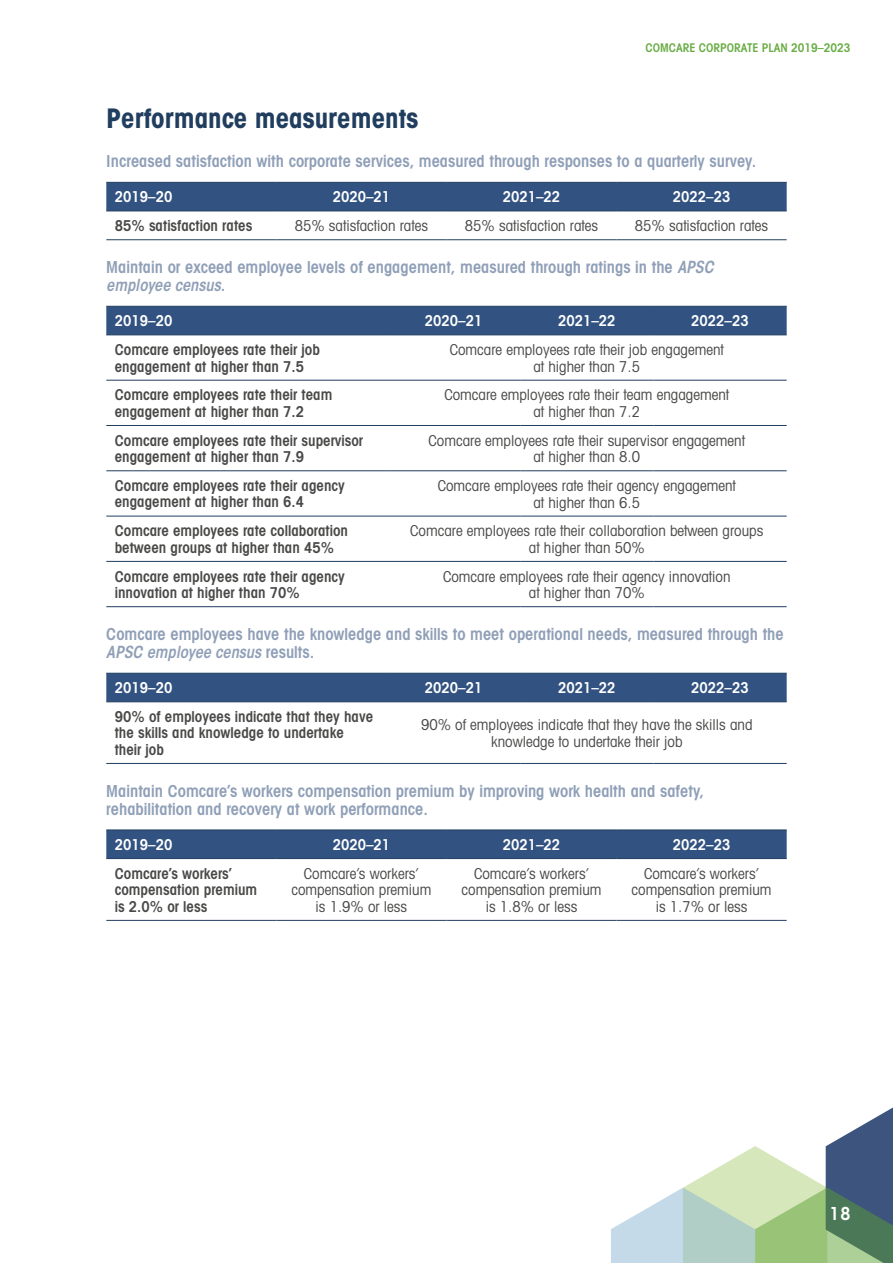
<style>
.page{position:relative;width:893px;height:1263px;background:#fff}
.page>*{position:absolute;margin:0;border:0;box-sizing:border-box;transform-origin:0 0}
.Heading_1{font:700 condensed 27px "Avant Garde";color:#213e5f}
.t1{font:600 condensed 18px "Avant Garde";color:#fff}
.Table_intro_text{font:600 condensed 16.5px/18px "Avant Garde";color:#8f9fb7}
.TText{font:condensed 15px/16.5px "Avant Garde";color:#494948;text-align:center}
.TText-2{font:600 condensed 15px/16.5px "Avant Garde";color:#494948}
.TText-3{font:600 condensed 15px "Avant Garde";color:#fff}
.t2{font:600 condensed 12px "Avant Garde";color:#68ac43}
.s1{font-family:"ITC Avant Garde Std";font-style:italic}
</style>
<div class="page">
<svg style="left:611px;top:1107px;width:282px;height:156px"></svg>
<div style="left:106px;top:183px;width:681px;height:28px;background:#325381"></div>
<hr style="left:106px;top:182px;width:170px;height:1px;background:#213e5f">
<hr style="left:276px;top:182px;width:170px;height:1px;background:#213e5f">
<hr style="left:446px;top:182px;width:171px;height:1px;background:#213e5f">
<hr style="left:617px;top:182px;width:170px;height:1px;background:#213e5f">
<hr style="left:106px;top:211px;width:170px;height:1px;background:#213e5f">
<hr style="left:276px;top:211px;width:170px;height:1px;background:#213e5f">
<hr style="left:446px;top:211px;width:171px;height:1px;background:#213e5f">
<hr style="left:617px;top:211px;width:170px;height:1px;background:#213e5f">
<hr style="left:106px;top:239px;width:170px;height:1px;background:#213e5f">
<hr style="left:276px;top:239px;width:170px;height:1px;background:#213e5f">
<hr style="left:446px;top:239px;width:171px;height:1px;background:#213e5f">
<hr style="left:617px;top:239px;width:170px;height:1px;background:#213e5f">
<div style="left:106px;top:307px;width:681px;height:27px;background:#325381"></div>
<hr style="left:106px;top:306px;width:281px;height:1px;background:#213e5f">
<hr style="left:387px;top:306px;width:133px;height:1px;background:#213e5f">
<hr style="left:520px;top:306px;width:133px;height:1px;background:#213e5f">
<hr style="left:653px;top:306px;width:134px;height:1px;background:#213e5f">
<hr style="left:106px;top:334px;width:281px;height:1px;background:#213e5f">
<hr style="left:387px;top:334px;width:133px;height:1px;background:#213e5f">
<hr style="left:520px;top:334px;width:133px;height:1px;background:#213e5f">
<hr style="left:653px;top:334px;width:134px;height:1px;background:#213e5f">
<hr style="left:106px;top:380px;width:281px;height:1px;background:#213e5f">
<hr style="left:387px;top:380px;width:133px;height:1px;background:#213e5f">
<hr style="left:520px;top:380px;width:133px;height:1px;background:#213e5f">
<hr style="left:653px;top:380px;width:134px;height:1px;background:#213e5f">
<hr style="left:106px;top:425px;width:281px;height:1px;background:#213e5f">
<hr style="left:387px;top:425px;width:133px;height:1px;background:#213e5f">
<hr style="left:520px;top:425px;width:133px;height:1px;background:#213e5f">
<hr style="left:653px;top:425px;width:134px;height:1px;background:#213e5f">
<hr style="left:106px;top:470px;width:281px;height:1px;background:#213e5f">
<hr style="left:387px;top:470px;width:133px;height:1px;background:#213e5f">
<hr style="left:520px;top:470px;width:133px;height:1px;background:#213e5f">
<hr style="left:653px;top:470px;width:134px;height:1px;background:#213e5f">
<hr style="left:106px;top:516px;width:281px;height:1px;background:#213e5f">
<hr style="left:387px;top:516px;width:133px;height:1px;background:#213e5f">
<hr style="left:520px;top:516px;width:133px;height:1px;background:#213e5f">
<hr style="left:653px;top:516px;width:134px;height:1px;background:#213e5f">
<hr style="left:106px;top:561px;width:281px;height:1px;background:#213e5f">
<hr style="left:387px;top:561px;width:133px;height:1px;background:#213e5f">
<hr style="left:520px;top:561px;width:133px;height:1px;background:#213e5f">
<hr style="left:653px;top:561px;width:134px;height:1px;background:#213e5f">
<hr style="left:106px;top:606px;width:281px;height:1px;background:#213e5f">
<hr style="left:387px;top:606px;width:133px;height:1px;background:#213e5f">
<hr style="left:520px;top:606px;width:133px;height:1px;background:#213e5f">
<hr style="left:653px;top:606px;width:134px;height:1px;background:#213e5f">
<div style="left:106px;top:674px;width:681px;height:27px;background:#325381"></div>
<hr style="left:106px;top:673px;width:281px;height:1px;background:#213e5f">
<hr style="left:387px;top:673px;width:133px;height:1px;background:#213e5f">
<hr style="left:520px;top:673px;width:133px;height:1px;background:#213e5f">
<hr style="left:653px;top:673px;width:134px;height:1px;background:#213e5f">
<hr style="left:106px;top:701px;width:281px;height:1px;background:#213e5f">
<hr style="left:387px;top:701px;width:133px;height:1px;background:#213e5f">
<hr style="left:520px;top:701px;width:133px;height:1px;background:#213e5f">
<hr style="left:653px;top:701px;width:134px;height:1px;background:#213e5f">
<hr style="left:106px;top:763px;width:281px;height:1px;background:#213e5f">
<hr style="left:387px;top:763px;width:133px;height:1px;background:#213e5f">
<hr style="left:520px;top:763px;width:133px;height:1px;background:#213e5f">
<hr style="left:653px;top:763px;width:134px;height:1px;background:#213e5f">
<div style="left:106px;top:830px;width:681px;height:28px;background:#325381"></div>
<hr style="left:106px;top:829px;width:170px;height:1px;background:#213e5f">
<hr style="left:276px;top:829px;width:170px;height:1px;background:#213e5f">
<hr style="left:446px;top:829px;width:171px;height:1px;background:#213e5f">
<hr style="left:617px;top:829px;width:170px;height:1px;background:#213e5f">
<hr style="left:106px;top:858px;width:170px;height:1px;background:#213e5f">
<hr style="left:276px;top:858px;width:170px;height:1px;background:#213e5f">
<hr style="left:446px;top:858px;width:171px;height:1px;background:#213e5f">
<hr style="left:617px;top:858px;width:170px;height:1px;background:#213e5f">
<hr style="left:106px;top:920px;width:170px;height:1px;background:#213e5f">
<hr style="left:276px;top:920px;width:170px;height:1px;background:#213e5f">
<hr style="left:446px;top:920px;width:171px;height:1px;background:#213e5f">
<hr style="left:617px;top:920px;width:170px;height:1px;background:#213e5f">
<p class="t2" style="left:645px;top:40px;width:206px">COMCARE CORPORATE PLAN 2019–2023</p>
<h2 class="Heading_1" style="left:106px;top:101px;width:313px">Performance measurements</h2>
<p class="Table_intro_text" style="left:106px;top:152px;width:651px">Increased satisfaction with corporate services, measured through responses to a quarterly survey.</p>
<p class="TText-3" style="left:115px;top:188px;width:59px">2019–20</p>
<p class="TText-3" style="left:333px;top:188px;width:59px">2020–21</p>
<p class="TText-3" style="left:503px;top:188px;width:59px">2021–22</p>
<p class="TText-3" style="left:673px;top:188px;width:59px">2022–23</p>
<p class="TText-2" style="left:115px;top:217px;width:139px">85% satisfaction rates</p>
<p class="TText" style="left:295px;top:217px;width:135px">85% satisfaction rates</p>
<p class="TText" style="left:465px;top:217px;width:135px">85% satisfaction rates</p>
<p class="TText" style="left:635px;top:217px;width:135px">85% satisfaction rates</p>
<p class="Table_intro_text" style="left:106px;top:258px;width:609px">Maintain or exceed employee levels of engagement, measured through ratings in the <span class="s1">APSC employee census</span>.</p>
<p class="TText-3" style="left:115px;top:312px;width:59px">2019–20</p>
<p class="TText-3" style="left:425px;top:312px;width:59px">2020–21</p>
<p class="TText-3" style="left:558px;top:312px;width:59px">2021–22</p>
<p class="TText-3" style="left:691px;top:312px;width:59px">2022–23</p>
<p class="TText-2" style="left:115px;top:341px;width:207px">Comcare employees rate their job engagement at higher than 7.5</p>
<p class="TText" style="left:450px;top:341px;width:276px">Comcare employees rate their job engagement at higher than 7.5</p>
<p class="TText-2" style="left:115px;top:387px;width:219px">Comcare employees rate their team engagement at higher than 7.2</p>
<p class="TText" style="left:444px;top:386px;width:286px">Comcare employees rate their team engagement at higher than 7.2</p>
<p class="TText-2" style="left:115px;top:432px;width:250px">Comcare employees rate their supervisor engagement at higher than 7.9</p>
<p class="TText" style="left:428px;top:432px;width:318px">Comcare employees rate their supervisor engagement at higher than 8.0</p>
<p class="TText-2" style="left:115px;top:477px;width:231px">Comcare employees rate their agency engagement at higher than 6.4</p>
<p class="TText" style="left:438px;top:477px;width:300px">Comcare employees rate their agency engagement at higher than 6.5</p>
<p class="TText-2" style="left:115px;top:522px;width:235px">Comcare employees rate collaboration between groups at higher than 45%</p>
<p class="TText" style="left:410px;top:522px;width:355px">Comcare employees rate their collaboration between groups at higher than 50%</p>
<p class="TText-2" style="left:115px;top:568px;width:231px">Comcare employees rate their agency innovation at higher than 70%</p>
<p class="TText" style="left:443px;top:568px;width:289px">Comcare employees rate their agency innovation at higher than 70%</p>
<p class="Table_intro_text" style="left:106px;top:625px;width:679px">Comcare employees have the knowledge and skills to meet operational needs, measured through the<br><span class="s1">APSC employee census</span> results.</p>
<p class="TText-3" style="left:115px;top:679px;width:59px">2019–20</p>
<p class="TText-3" style="left:425px;top:679px;width:59px">2020–21</p>
<p class="TText-3" style="left:558px;top:679px;width:59px">2021–22</p>
<p class="TText-3" style="left:691px;top:679px;width:59px">2022–23</p>
<p class="TText-2" style="left:115px;top:708px;width:260px">90% of employees indicate that they have the skills and knowledge to undertake their job</p>
<p class="TText" style="left:421px;top:716px;width:333px">90% of employees indicate that they have the skills and knowledge to undertake their job</p>
<p class="Table_intro_text" style="left:106px;top:782px;width:599px">Maintain Comcare’s workers compensation premium by improving work health and safety, rehabilitation and recovery at work performance.</p>
<p class="TText-3" style="left:115px;top:835px;width:59px">2019–20</p>
<p class="TText-3" style="left:333px;top:835px;width:59px">2020–21</p>
<p class="TText-3" style="left:503px;top:835px;width:59px">2021–22</p>
<p class="TText-3" style="left:673px;top:835px;width:59px">2022–23</p>
<p class="TText-2" style="left:115px;top:865px;width:144px">Comcare’s workers’ compensation premium is 2.0% or less</p>
<p class="TText" style="left:291px;top:865px;width:141px">Comcare’s workers’ compensation premium is 1.9% or less</p>
<p class="TText" style="left:462px;top:865px;width:141px">Comcare’s workers’ compensation premium is 1.8% or less</p>
<p class="TText" style="left:632px;top:865px;width:141px">Comcare’s workers’ compensation premium is 1.7% or less</p>
<p class="t1" style="left:829px;top:1203px;width:23px">18</p>
</div>
